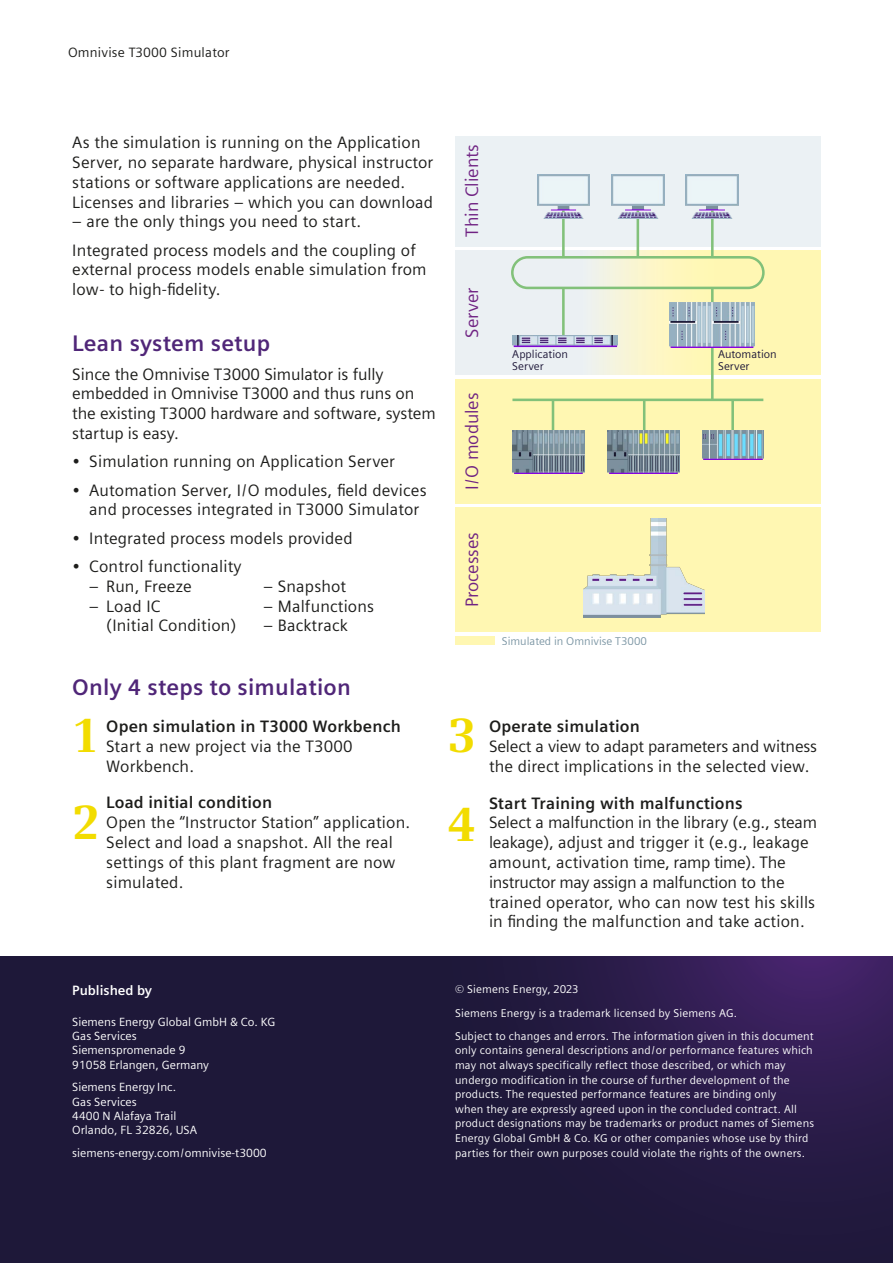
<style>
.page{position:relative;width:893px;height:1263px;background:#fff}
.page>*{position:absolute;margin:0;border:0;box-sizing:border-box;transform-origin:0 0}
.t1{font:700 48px "Siemens Serif";color:#f2dc00}
.t2{font:700 22.5px "Siemens Sans";letter-spacing:.01em;color:#502678}
.t3{font:18px "Siemens Sans";color:#702383}
.t4{font:16.5px/19.8px "Siemens Sans";letter-spacing:.01em;color:#1d1d1b}
.t5{font:700 16.5px "Siemens Sans";letter-spacing:.01em;color:#1d1d1b}
.t6{font:13.5px "Siemens Sans";letter-spacing:.015em;color:#1d1d1b}
.t7{font:700 13.5px "Siemens Sans";color:#fff}
.t8{font:11.85px/14.2px "Siemens Sans";color:#fff}
.t9{font:11.25px/14.5px "Siemens Sans";letter-spacing:.015em;color:#fff}
.t10{font:11.25px/12px "Siemens Sans";color:#1e1839}
.t11{font:11.25px "Siemens Sans";color:#7d97a5}
</style>
<div class="page">
<div style="left:455px;top:508px;width:366px;height:124px;background:#fff7b2"></div>
<div style="left:455px;top:379px;width:366px;height:124px;background:#fff7b2"></div>
<svg style="left:455px;top:250px;width:366px;height:125px;background:#f4f3d4"></svg>
<div style="left:455px;top:136px;width:366px;height:110px;background:#ebf1f4"></div>
<div style="left:455px;top:636px;width:40px;height:9px;background:#fff7b2"></div>
<hr style="left:562px;top:194px;width:3px;height:63px;background:#82c17a">
<hr style="left:637px;top:194px;width:2px;height:63px;background:#82c17a">
<hr style="left:711px;top:194px;width:3px;height:63px;background:#82c17a">
<hr style="left:731px;top:400px;width:3px;height:42px;background:#82c17a">
<hr style="left:643px;top:400px;width:2px;height:45px;background:#82c17a">
<hr style="left:552px;top:400px;width:2px;height:63px;background:#82c17a">
<hr style="left:711px;top:288px;width:3px;height:112px;background:#82c17a">
<hr style="left:512px;top:399px;width:251px;height:2px;background:#82c17a">
<div style="left:511px;top:256px;width:254px;height:33px;border:3px solid #82c17a;border-radius:15px"></div>
<img style="left:670px;top:302px;width:85px;height:45px">
<hr style="left:562px;top:288px;width:3px;height:53px;background:#82c17a">
<img style="left:537px;top:174px;width:53px;height:45px">
<img style="left:611px;top:174px;width:53px;height:45px">
<img style="left:686px;top:174px;width:53px;height:45px">
<img style="left:607px;top:431px;width:72px;height:43px">
<img style="left:583px;top:518px;width:122px;height:99px">
<img style="left:512px;top:431px;width:72px;height:43px">
<img style="left:702px;top:431px;width:61px;height:29px">
<img style="left:512px;top:335px;width:106px;height:13px">
<div style="left:0;top:957px;width:893px;height:306px;background:#1e1839"></div>
<svg style="left:573px;top:957px;width:320px;height:208px"></svg>
<p class="t6" style="left:68px;top:43px;width:163px">Omnivise T3000 Simulator</p>
<p class="t4" style="left:72px;top:131px;width:362px">As the simulation is running on the Application Server, no separate hardware, physical instructor stations or software applications are needed.<br>Licenses and libraries – which you can download</p>
<p class="t4" style="left:72px;top:206px;width:345px;line-height:28.3px">– are the only things you need to start.<br>Integrated process models and the coupling of</p>
<p class="t4" style="left:72px;top:259px;width:356px">external process models enable simulation from low- to high-fidelity.</p>
<h2 class="t2" style="left:72px;top:326px;width:199px">Lean system setup</h2>
<p class="t4" style="left:72px;top:363px;width:365px">Since the Omnivise T3000 Simulator is fully embedded in Omnivise T3000 and thus runs on the existing T3000 hardware and software, system startup is easy.</p>
<p class="t4" style="left:72px;top:451px;width:324px">• Simulation running on Application Server</p>
<p class="t4" style="left:72px;top:479px;width:356px;text-align:center">• Automation Server, I/O modules, field devices and processes integrated in T3000 Simulator</p>
<p class="t4" style="left:72px;top:527px;width:282px">• Integrated process models provided</p>
<p class="t4" style="left:72px;top:555px;width:171px">• Control functionality</p>
<p class="t4" style="left:89px;top:575px;width:104px">– Run, Freeze</p>
<p class="t4" style="left:106px;top:595px;width:132px;text-indent:-17px">– Load IC<br>(Initial Condition)</p>
<p class="t4" style="left:264px;top:575px;width:84px">– Snapshot</p>
<p class="t4" style="left:264px;top:595px;width:112px">– Malfunctions</p>
<p class="t4" style="left:264px;top:615px;width:86px">– Backtrack</p>
<p class="t3" style="left:458px;top:236px;width:94px;rotate:-90deg">Thin Clients</p>
<p class="t3" style="left:458px;top:338px;width:52px;rotate:-90deg">Server</p>
<p class="t3" style="left:458px;top:490px;width:99px;rotate:-90deg">I/O modules</p>
<p class="t3" style="left:458px;top:607px;width:77px;rotate:-90deg">Processes</p>
<p class="t10" style="left:512px;top:347px;width:57px">Application<br>Server</p>
<p class="t11" style="left:502px;top:632px;width:147px">Simulated in Omnivise T3000</p>
<p class="t10" style="left:718px;top:347px;width:60px">Automation<br>Server</p>
<h2 class="t2" style="left:72px;top:670px;width:280px">Only 4 steps to simulation</h2>
<p class="t5" style="left:106px;top:714px;width:296px">Open simulation in T3000 Workbench</p>
<p class="t4" style="left:106px;top:735px;width:248px">Start a new project via the T3000<br>Workbench.</p>
<p class="t5" style="left:106px;top:790px;width:167px">Load initial condition</p>
<p class="t4" style="left:106px;top:811px;width:305px">Open the “Instructor Station” application.<br>Select and load a snapshot. All the real settings of this plant fragment are now simulated.</p>
<h1 class="t1" style="left:72px;top:699px;width:29px">1</h1>
<h1 class="t1" style="left:448px;top:699px;width:29px">3</h1>
<h1 class="t1" style="left:72px;top:787px;width:29px">2</h1>
<h1 class="t1" style="left:448px;top:789px;width:29px">4</h1>
<p class="t5" style="left:489px;top:714px;width:152px">Operate simulation</p>
<p class="t4" style="left:489px;top:735px;width:329px">Select a view to adapt parameters and witness the direct implications in the selected view.</p>
<p class="t5" style="left:489px;top:790px;width:255px">Start Training with malfunctions</p>
<p class="t4" style="left:489px;top:812px;width:330px">Select a malfunction in the library (e.g., steam leakage), adjust and trigger it (e.g., leakage amount, activation time, ramp time). The instructor may assign a malfunction to the trained operator, who can now test his skills in finding the malfunction and take action.</p>
<p class="t7" style="left:72px;top:980px;width:81px">Published by</p>
<p class="t8" style="left:72px;top:1014px;width:205px">Siemens Energy Global GmbH &amp; Co. KG<br>Gas Services<br>Siemenspromenade 9<br>91058 Erlangen, Germany</p>
<p class="t8" style="left:72px;top:1079px;width:126px">Siemens Energy Inc.<br>Gas Services<br>4400 N Alafaya Trail<br>Orlando, FL 32826, USA</p>
<p class="t8" style="left:72px;top:1145px;width:196px">siemens-energy.com/omnivise-t3000</p>
<p class="t9" style="left:455px;top:977px;width:360px;line-height:23.1px">© Siemens Energy, 2023<br>Siemens Energy is a trademark licensed by Siemens AG.<br>Subject to changes and errors. The information given in this document</p>
<p class="t9" style="left:455px;top:1042px;width:361px">only contains general descriptions and/or performance features which may not always specifically reflect those described, or which may undergo modification in the course of further development of the products. The requested performance features are binding only<br>when they are expressly agreed upon in the concluded contract. All product designations may be trademarks or product names of Siemens Energy Global GmbH &amp; Co. KG or other companies whose use by third parties for their own purposes could violate the rights of the owners.</p>
</div>
